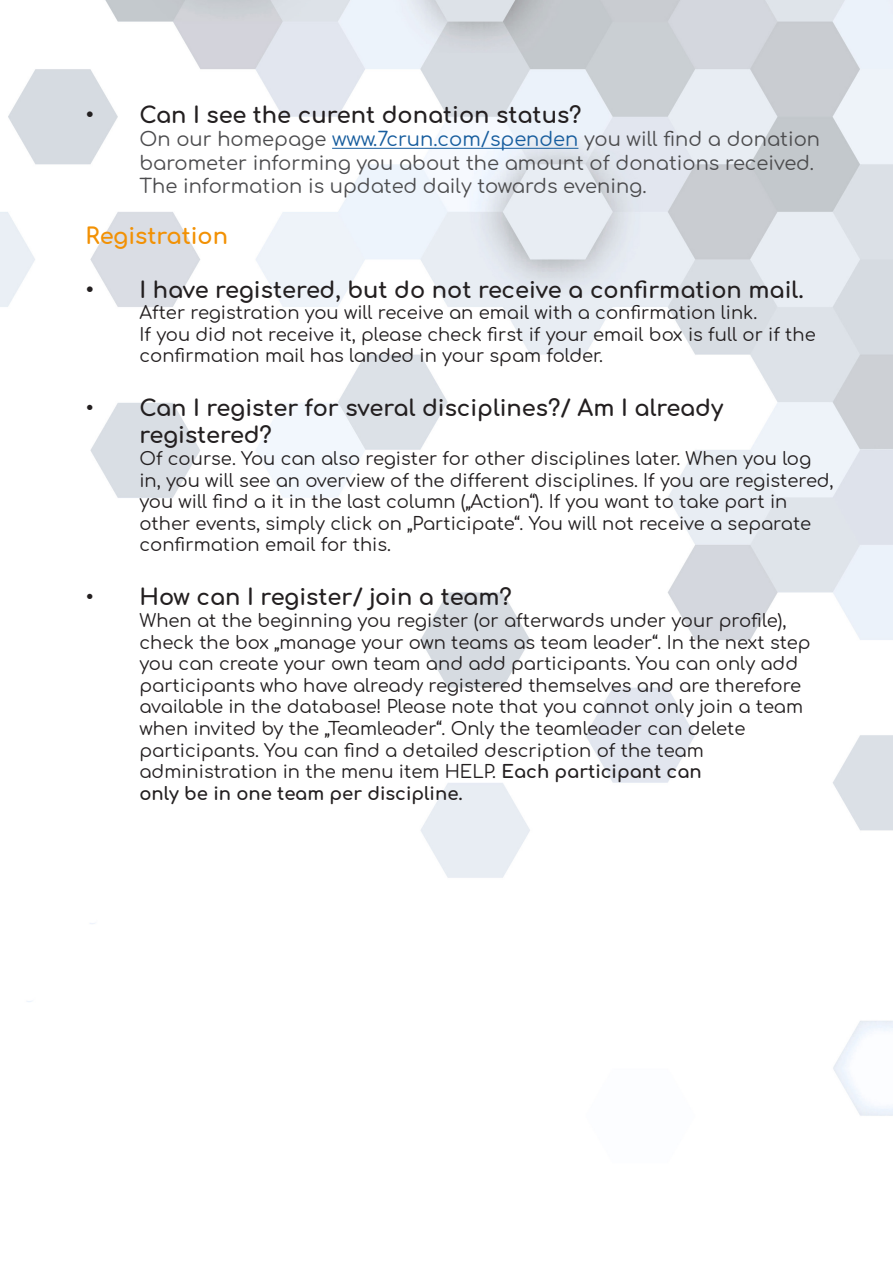
<style>
.page{position:relative;width:893px;height:1263px;background:#fff}
.page>*{position:absolute;margin:0;border:0;box-sizing:border-box;transform-origin:0 0}
.t1{font:700 22.5px "Comfortaa";color:#231f20}
.t2{font:700 22.5px "Comfortaa";color:#f29104}
.t3{font:19.5px/23.4px "Comfortaa";color:#4c4c4e}
.t4{font:18px/21.6px "Comfortaa";color:#231f20}
.t5{font:700 18px "Comfortaa";color:#231f20}
.s1{color:#175d9e}
.s2{font-weight:400}
.s3{font-weight:700}
</style>
<div class="page">
<img style="left:0;top:0;width:893px;height:1116px">
<hr style="left:332px;top:148px;width:246px;height:1px;background:#175d9e">
<p class="t1" style="left:85px;top:94px;width:498px">• Can I see the curent donation status?</p>
<p class="t3" style="left:139px;top:125px;width:682px">On our homepage <span class="s1">www.7crun.com/spenden</span> you will find a donation barometer informing you about the amount of donations received.<br>The information is updated daily towards evening.</p>
<p class="t2" style="left:85px;top:215px;width:144px">Registration</p>
<p class="t1" style="left:85px;top:269px;width:720px">• I have registered, but do not receive a confirmation mail.</p>
<p class="t4" style="left:139px;top:300px;width:619px">After registration you will receive an email with a confirmation link.</p>
<p class="t4" style="left:139px;top:321px;width:678px">If you did not receive it, please check first if your email box is full or if the confirmation mail has landed in your spam folder.</p>
<p class="t1" style="left:85px;top:388px;width:639px"><span class="s2">•</span> Can I register for sveral disciplines?/ Am I already</p>
<p class="t1" style="left:139px;top:415px;width:134px">registered?</p>
<p class="t4" style="left:139px;top:445px;width:695px">Of course. You can also register for other disciplines later. When you log in, you will see an overview of the different disciplines. If you are registered, you will find a it in the last column („Action“). If you want to take part in</p>
<p class="t4" style="left:139px;top:510px;width:673px">other events, simply click on „Participate“. You will not receive a separate confirmation email for this.</p>
<p class="t1" style="left:85px;top:577px;width:428px"><span class="s2">•</span> How can I register/ join a team?</p>
<p class="t4" style="left:139px;top:607px;width:673px">When at the beginning you register (or afterwards under your profile), check the box „manage your own teams as team leader“. In the next step you can create your own team and add participants. You can only add participants who have already registered themselves and are therefore available in the database! Please note that you cannot only join a team when invited by the „Teamleader“. Only the teamleader can delete</p>
<p class="t4" style="left:139px;top:737px;width:566px">participants. You can find a detailed description of the team</p>
<p class="t4" style="left:139px;top:759px;width:564px">administration in the menu item HELP. <span class="s3">Each participant can</span></p>
<p class="t5" style="left:139px;top:777px;width:325px">only be in one team per discipline.</p>
</div>
